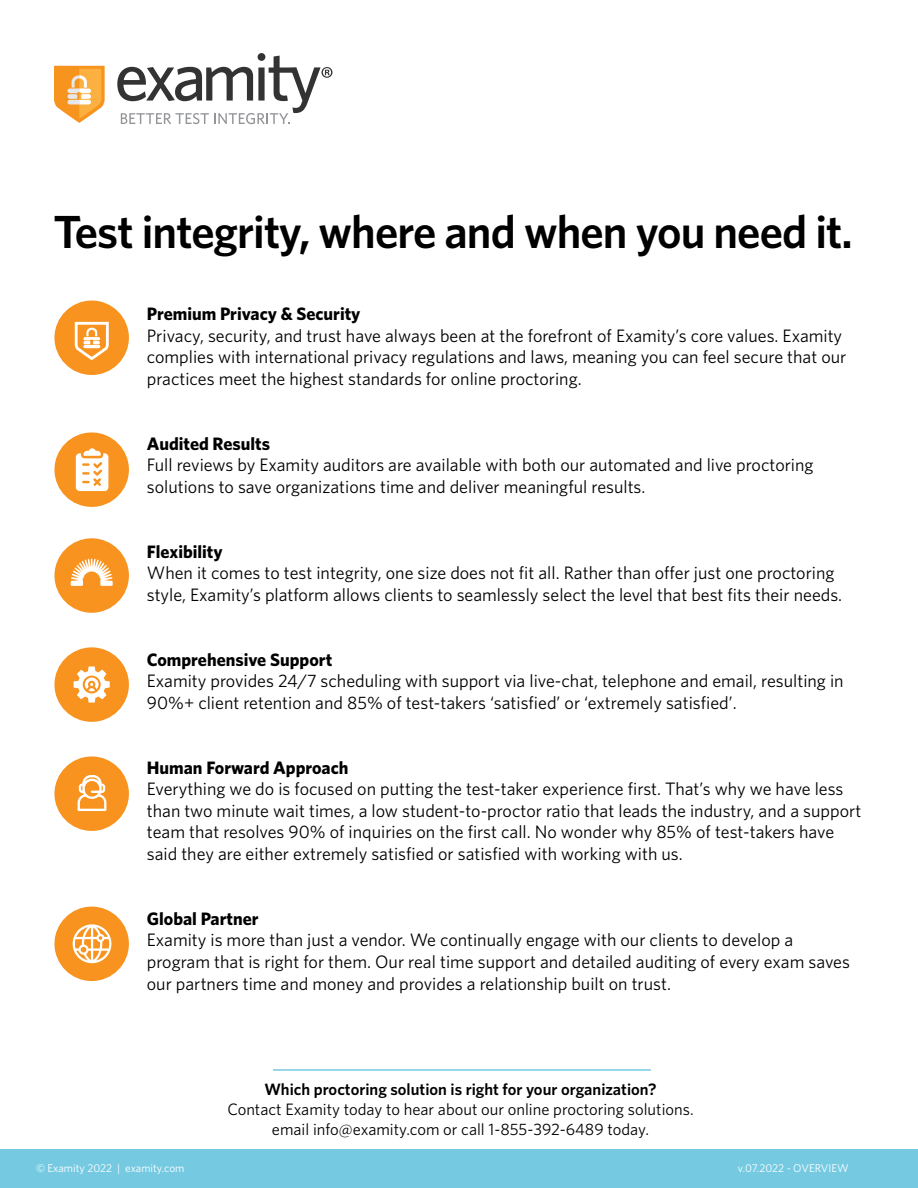
<style>
.page{position:relative;width:918px;height:1188px;background:#fff}
.page>*{position:absolute;margin:0;border:0;box-sizing:border-box;transform-origin:0 0}
.t1{font:600 46.5px "Whitney";letter-spacing:-.02em;color:#000}
.t2{font:18px/21.6px "Whitney";color:#000}
.t3{font:700 18px "Whitney";color:#000}
.t4{font:16.5px "Whitney";color:#000}
.t5{font:600 16.5px "Whitney";color:#000}
.t6{font:11.25px "Whitney";color:#fff}
</style>
<div class="page">
<div style="left:0;top:1149px;width:918px;height:39px;background:#75cae2"></div>
<svg style="left:54px;top:65px;width:51px;height:58px"></svg>
<svg style="left:117px;top:53px;width:215px;height:71px"></svg>
<hr style="left:273px;top:1069px;width:378px;height:2px;background:#75cae2">
<div style="left:54px;top:756px;width:75px;height:75px;background:#f7931e;border-radius:50%"></div>
<svg style="left:78px;top:775px;width:28px;height:36px"></svg>
<div style="left:54px;top:301px;width:75px;height:74px;background:#f7931e;border-radius:50%"></div>
<svg style="left:74px;top:321px;width:35px;height:40px"></svg>
<div style="left:54px;top:538px;width:75px;height:75px;background:#f7931e;border-radius:50%"></div>
<svg style="left:70px;top:558px;width:43px;height:28px"></svg>
<div style="left:54px;top:432px;width:75px;height:75px;background:#f7931e;border-radius:50%"></div>
<svg style="left:76px;top:448px;width:32px;height:43px"></svg>
<div style="left:54px;top:907px;width:75px;height:74px;background:#f7931e;border-radius:50%"></div>
<svg style="left:72px;top:924px;width:39px;height:40px"></svg>
<div style="left:54px;top:647px;width:75px;height:75px;background:#f7931e;border-radius:50%"></div>
<svg style="left:74px;top:666px;width:36px;height:37px"></svg>
<p class="t1" style="left:53px;top:201px;width:801px">Test integrity, where and when you need it.</p>
<p class="t3" style="left:147px;top:302px;width:215px">Premium Privacy &amp; Security</p>
<p class="t2" style="left:147px;top:324px;width:701px">Privacy, security, and trust have always been at the forefront of Examity’s core values. Examity complies with international privacy regulations and laws, meaning you can feel secure that our practices meet the highest standards for online proctoring.</p>
<p class="t3" style="left:147px;top:431px;width:125px">Audited Results</p>
<p class="t2" style="left:147px;top:454px;width:668px">Full reviews by Examity auditors are available with both our automated and live proctoring</p>
<p class="t2" style="left:147px;top:475px;width:500px">solutions to save organizations time and deliver meaningful results.</p>
<p class="t3" style="left:147px;top:539px;width:77px">Flexibility</p>
<p class="t2" style="left:147px;top:562px;width:697px">When it comes to test integrity, one size does not fit all. Rather than offer just one proctoring style, Examity’s platform allows clients to seamlessly select the level that best fits their needs.</p>
<p class="t3" style="left:147px;top:647px;width:187px">Comprehensive Support</p>
<p class="t2" style="left:147px;top:670px;width:698px">Examity provides 24/7 scheduling with support via live-chat, telephone and email, resulting in<br>90%+ client retention and 85% of test-takers ‘satisfied’ or ‘extremely satisfied’.</p>
<p class="t3" style="left:147px;top:755px;width:203px">Human Forward Approach</p>
<p class="t2" style="left:147px;top:778px;width:698px">Everything we do is focused on putting the test-taker experience first. That’s why we have less</p>
<p class="t2" style="left:147px;top:799px;width:716px">than two minute wait times, a low student-to-proctor ratio that leads the industry, and a support</p>
<p class="t2" style="left:147px;top:821px;width:689px">team that resolves 90% of inquiries on the first call. No wonder why 85% of test-takers have said they are either extremely satisfied or satisfied with working with us.</p>
<p class="t3" style="left:147px;top:907px;width:113px">Global Partner</p>
<p class="t2" style="left:147px;top:929px;width:648px">Examity is more than just a vendor. We continually engage with our clients to develop a</p>
<p class="t2" style="left:147px;top:951px;width:705px">program that is right for them. Our real time support and detailed auditing of every exam saves our partners time and money and provides a relationship built on trust.</p>
<p class="t5" style="left:264px;top:1078px;width:394px">Which proctoring solution is right for your organization?</p>
<p class="t4" style="left:227px;top:1098px;width:468px">Contact Examity today to hear about our online proctoring solutions.</p>
<p class="t4" style="left:272px;top:1118px;width:379px">email info@examity.com or call 1-855-392-6489 today.</p>
<p class="t6" style="left:36px;top:1161px;width:150px">© Examity 2022 | examity.com</p>
<p class="t6" style="left:738px;top:1161px;width:112px">v.07.2022 - OVERVIEW</p>
</div>
